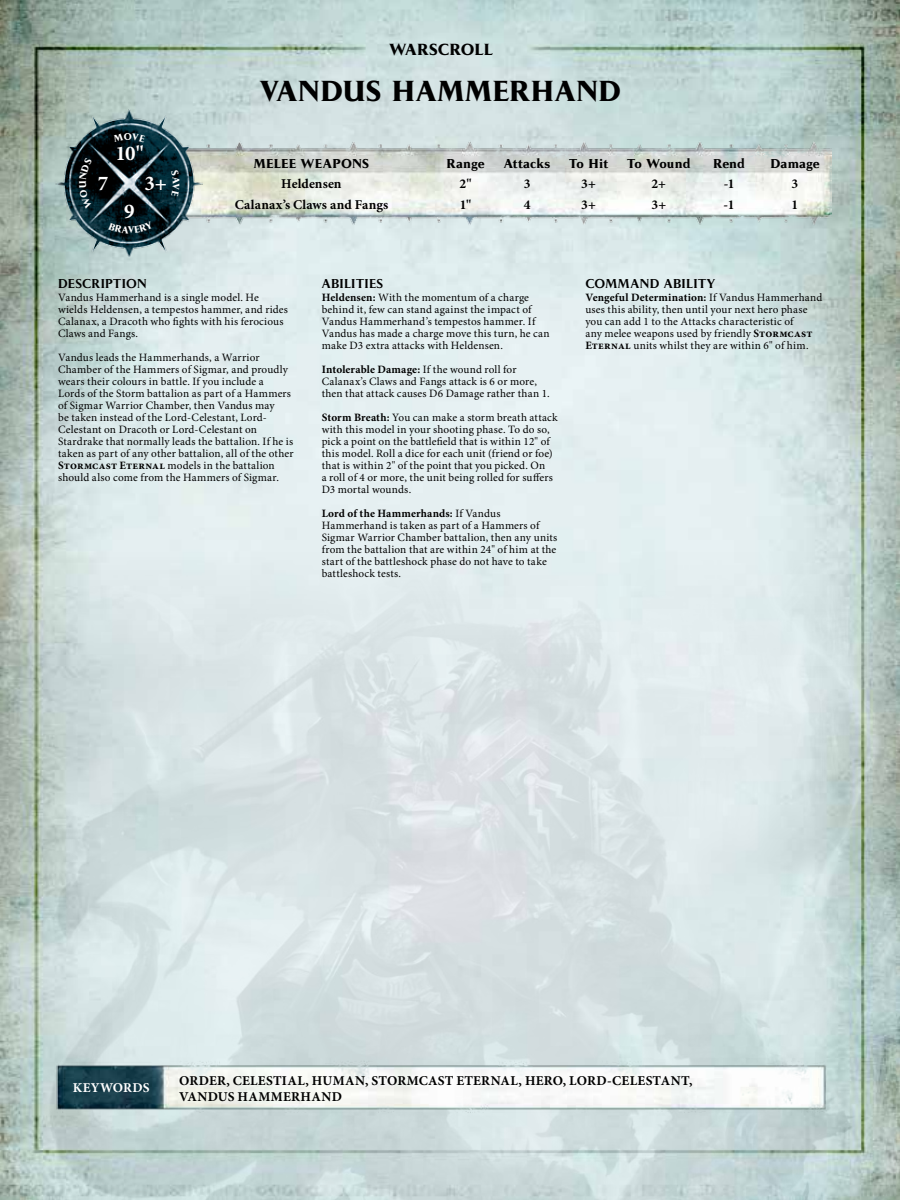
<style>
.page{position:relative;width:900px;height:1200px;background:#fff}
.page>*{position:absolute;margin:0;border:0;box-sizing:border-box;transform-origin:0 0}
.t1{font:700 27px "Pompei Std";letter-spacing:.025em;color:#000}
.t2{font:700 21px "Minion Pro";color:#fff}
.t3{font:700 15px "Pompei Std";letter-spacing:.005em;color:#000}
.t4{font:700 13.5px/16.2px "Minion Pro";letter-spacing:.02em;color:#000}
.t5{font:700 13.5px "Minion Pro";letter-spacing:.01em;color:#fff}
.t6{font:700 12px "Pompei Std";letter-spacing:.02em;color:#000}
.t7{font:600 12px "Pompei Std";letter-spacing:.025em;color:#000}
.t8{font:11.25px/12px "Minion Pro";letter-spacing:.015em;color:#000}
.s1{font-weight:700}
</style>
<div class="page">
<img style="left:0;top:0;width:900px;height:546px">
<img style="left:0;top:546px;width:900px;height:654px">
<img style="left:134px;top:131px;width:697px;height:147px">
<img style="left:55px;top:109px;width:148px;height:148px">
<img style="left:51px;top:1054px;width:778px;height:81px">
<svg style="left:114px;top:133px;width:32px;height:9px"></svg>
<svg style="left:171px;top:170px;width:9px;height:27px"></svg>
<svg style="left:108px;top:221px;width:45px;height:13px"></svg>
<svg style="left:79px;top:158px;width:13px;height:51px"></svg>
<h2 class="t2" style="left:115px;top:139px;width:30px">10"</h2>
<h2 class="t2" style="left:98px;top:169px;width:12px">7</h2>
<h2 class="t2" style="left:144px;top:169px;width:24px">3+</h2>
<h2 class="t2" style="left:124px;top:197px;width:12px">9</h2>
<h3 class="t3" style="left:389px;top:40px;width:105px">WARSCROLL</h3>
<h1 class="t1" style="left:260px;top:73px;width:362px">VANDUS HAMMERHAND</h1>
<p class="t6" style="left:254px;top:155px;width:117px">MELEE WEAPONS</p>
<p class="t6" style="left:446px;top:155px;width:40px">Range</p>
<p class="t6" style="left:504px;top:155px;width:48px">Attacks</p>
<p class="t6" style="left:569px;top:155px;width:41px">To Hit</p>
<p class="t6" style="left:627px;top:155px;width:65px">To Wound</p>
<p class="t6" style="left:713px;top:155px;width:34px">Rend</p>
<p class="t6" style="left:770px;top:155px;width:51px">Damage</p>
<p class="t4" style="left:281px;top:176px;width:62px">Heldensen</p>
<p class="t4" style="left:459px;top:176px;width:14px">2"</p>
<p class="t4" style="left:524px;top:176px;width:8px">3</p>
<p class="t4" style="left:581px;top:176px;width:16px">3+</p>
<p class="t4" style="left:652px;top:176px;width:16px">2+</p>
<p class="t4" style="left:724px;top:176px;width:12px">-1</p>
<p class="t4" style="left:792px;top:176px;width:8px">3</p>
<p class="t4" style="left:235px;top:197px;width:155px">Calanax’s Claws and Fangs</p>
<p class="t4" style="left:460px;top:197px;width:13px">1"</p>
<p class="t4" style="left:524px;top:197px;width:8px">4</p>
<p class="t4" style="left:581px;top:197px;width:16px">3+</p>
<p class="t4" style="left:652px;top:197px;width:16px">3+</p>
<p class="t4" style="left:724px;top:197px;width:12px">-1</p>
<p class="t4" style="left:792px;top:197px;width:8px">1</p>
<p class="t7" style="left:58px;top:275px;width:90px">DESCRIPTION</p>
<p class="t8" style="left:58px;top:292px;width:232px">Vandus Hammerhand is a single model. He wields Heldensen, a tempestos hammer, and rides Calanax, a Dracoth who fights with his ferocious Claws and Fangs.</p>
<p class="t8" style="left:58px;top:352px;width:237px">Vandus leads the Hammerhands, a Warrior Chamber of the Hammers of Sigmar, and proudly wears their colours in battle. If you include a<br>Lords of the Storm battalion as part of a Hammers of Sigmar Warrior Chamber, then Vandus may<br>be taken instead of the Lord-Celestant, Lord-Celestant on Dracoth or Lord-Celestant on Stardrake that normally leads the battalion. If he is taken as part of any other battalion, all of the other <span class="s1">Stormcast Eternal</span> models in the battalion should also come from the Hammers of Sigmar.</p>
<p class="t7" style="left:322px;top:275px;width:63px">ABILITIES</p>
<p class="t8" style="left:322px;top:292px;width:230px"><span class="s1">Heldensen:</span> With the momentum of a charge behind it, few can stand against the impact of Vandus Hammerhand’s tempestos hammer. If Vandus has made a charge move this turn, he can make D3 extra attacks with Heldensen.</p>
<p class="t8" style="left:322px;top:364px;width:229px"><span class="s1">Intolerable Damage:</span> If the wound roll for<br>Calanax’s Claws and Fangs attack is 6 or more, then that attack causes D6 Damage rather than 1.</p>
<p class="t8" style="left:322px;top:412px;width:238px"><span class="s1">Storm Breath:</span> You can make a storm breath attack with this model in your shooting phase. To do so, pick a point on the battlefield that is within 12" of this model. Roll a dice for each unit (friend or foe) that is within 2" of the point that you picked. On<br>a roll of 4 or more, the unit being rolled for suffers D3 mortal wounds.</p>
<p class="t8" style="left:322px;top:508px;width:237px"><span class="s1">Lord of the Hammerhands:</span> If Vandus Hammerhand is taken as part of a Hammers of Sigmar Warrior Chamber battalion, then any units from the battalion that are within 24" of him at the start of the battleshock phase do not have to take battleshock tests.</p>
<p class="t7" style="left:585px;top:275px;width:131px">COMMAND ABILITY</p>
<p class="t8" style="left:585px;top:292px;width:239px"><span class="s1">Vengeful Determination:</span> If Vandus Hammerhand uses this ability, then until your next hero phase you can add 1 to the Attacks characteristic of<br>any melee weapons used by friendly <span class="s1">Stormcast Eternal</span> units whilst they are within 6" of him.</p>
<p class="t5" style="left:73px;top:1079px;width:79px">KEYWORDS</p>
<p class="t4" style="left:179px;top:1072px;width:515px">ORDER, CELESTIAL, HUMAN, STORMCAST ETERNAL, HERO, LORD-CELESTANT,<br>VANDUS HAMMERHAND</p>
</div>
